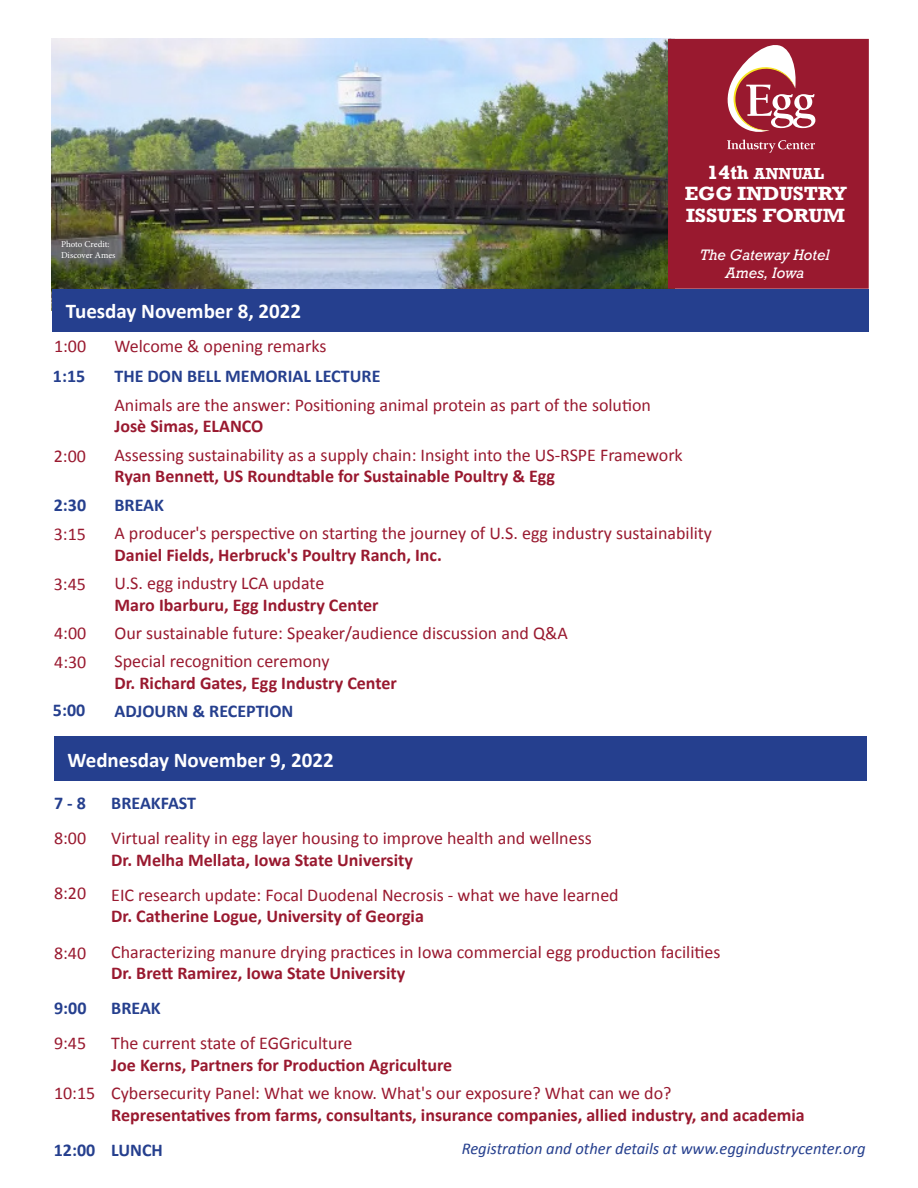
<style>
.page{position:relative;width:918px;height:1188px;background:#fff}
.page>*{position:absolute;margin:0;border:0;box-sizing:border-box;transform-origin:0 0}
.t1{font:700 21px "Calibri";color:#fff}
.t2{font:18px/21.6px "Calibri";color:#99192f}
.t3{font:700 18px/21.6px "Calibri";color:#99192f}
.t4{font:700 18px "Calibri";color:#253f8e}
.t5{font:700 18px/21.6px "Rockwell";letter-spacing:-.01em;color:#fff;scale:1.04 1}
.t6{font:italic 16.5px "Calibri";color:#253f8e}
.t7{font:700 15px "Rockwell";color:#fff}
.t8{font:italic 14.25px/18px "Rockwell";color:#fff;text-align:center}
.t9{font:9px "Minion Pro";letter-spacing:-.005em;color:#fff}
.s1{font-size:18px}
.s2{font-weight:700}
.s3{font-weight:400}
</style>
<div class="page">
<img style="left:52px;top:39px;width:616px;height:250px">
<div style="left:668px;top:39px;width:201px;height:250px;background:#99192f"></div>
<div style="left:52px;top:289px;width:817px;height:43px;background:#253f8e"></div>
<div style="left:54px;top:736px;width:813px;height:45px;background:#253f8e"></div>
<svg style="left:727px;top:45px;width:88px;height:87px"></svg>
<svg style="left:727px;top:140px;width:88px;height:13px"></svg>
<p class="t9" style="left:61px;top:238px;width:50px">Photo Credit:</p>
<p class="t9" style="left:61px;top:249px;width:56px">Discover Ames</p>
<p class="t1" style="left:66px;top:296px;width:237px">Tuesday November 8, 2022</p>
<p class="t7" style="left:707px;top:164px;width:118px"><span class="s1">14th</span> ANNUAL</p>
<p class="t5" style="left:685px;top:183px;width:157px">EGG INDUSTRY<br>ISSUES FORUM</p>
<p class="t8" style="left:700px;top:246px;width:131px">The Gateway Hotel<br>Ames, Iowa</p>
<p class="t2" style="left:54px;top:334px;width:34px">1:00</p>
<p class="t4" style="left:53px;top:364px;width:34px">1:15</p>
<p class="t2" style="left:54px;top:445px;width:34px">2:00</p>
<p class="t4" style="left:54px;top:492px;width:34px">2:30</p>
<p class="t2" style="left:54px;top:522px;width:34px">3:15</p>
<p class="t2" style="left:54px;top:573px;width:34px">3:45</p>
<p class="t2" style="left:54px;top:622px;width:34px">4:00</p>
<p class="t2" style="left:54px;top:650px;width:34px">4:30</p>
<p class="t4" style="left:53px;top:697px;width:34px">5:00</p>
<p class="t2" style="left:114px;top:334px;width:213px">Welcome &amp; opening remarks</p>
<p class="t4" style="left:114px;top:364px;width:267px">THE DON BELL MEMORIAL LECTURE</p>
<p class="t2" style="left:114px;top:394px;width:538px">Animals are the answer: Positioning animal protein as part of the solution<br><span class="s2">Josè Simas, ELANCO</span></p>
<p class="t2" style="left:114px;top:443px;width:570px">Assessing sustainability as a supply chain: Insight into the US-RSPE Framework<br><span class="s2">Ryan Bennett, US Roundtable for Sustainable Poultry &amp; Egg</span></p>
<p class="t4" style="left:114px;top:492px;width:51px">BREAK</p>
<p class="t2" style="left:114px;top:522px;width:599px">A producer's perspective on starting the journey of U.S. egg industry sustainability<br><span class="s2">Daniel Fields, Herbruck's Poultry Ranch, Inc.</span></p>
<p class="t3" style="left:114px;top:572px;width:266px"><span class="s3">U.S. egg industry LCA update<br></span>Maro Ibarburu, Egg Industry Center</p>
<p class="t2" style="left:114px;top:622px;width:455px">Our sustainable future: Speaker/audience discussion and Q&amp;A</p>
<p class="t3" style="left:114px;top:650px;width:284px"><span class="s3">Special recognition ceremony<br></span>Dr. Richard Gates, Egg Industry Center</p>
<p class="t4" style="left:114px;top:699px;width:180px">ADJOURN &amp; RECEPTION</p>
<p class="t1" style="left:68px;top:745px;width:268px">Wednesday November 9, 2022</p>
<p class="t4" style="left:54px;top:790px;width:33px">7 - 8</p>
<p class="t2" style="left:54px;top:827px;width:34px">8:00</p>
<p class="t4" style="left:111px;top:790px;width:86px">BREAKFAST</p>
<p class="t2" style="left:111px;top:827px;width:482px">Virtual reality in egg layer housing to improve health and wellness<br><span class="s2">Dr. Melha Mellata, Iowa State University</span></p>
<p class="t2" style="left:111px;top:884px;width:509px">EIC research update: Focal Duodenal Necrosis - what we have learned<br><span class="s2">Dr. Catherine Logue, University of Georgia</span></p>
<p class="t2" style="left:111px;top:940px;width:611px">Characterizing manure drying practices in Iowa commercial egg production facilities<br><span class="s2">Dr. Brett Ramirez, Iowa State University</span></p>
<p class="t4" style="left:111px;top:996px;width:51px">BREAK</p>
<p class="t3" style="left:111px;top:1032px;width:343px"><span class="s3">The current state of EGGriculture<br></span>Joe Kerns, Partners for Production Agriculture</p>
<p class="t3" style="left:111px;top:1082px;width:695px"><span class="s3">Cybersecurity Panel: What we know. What's our exposure? What can we do?<br></span>Representatives from farms, consultants, insurance companies, allied industry, and academia</p>
<p class="t4" style="left:111px;top:1137px;width:53px">LUNCH</p>
<p class="t2" style="left:54px;top:882px;width:34px">8:20</p>
<p class="t2" style="left:54px;top:942px;width:34px">8:40</p>
<p class="t4" style="left:54px;top:996px;width:34px">9:00</p>
<p class="t2" style="left:54px;top:1032px;width:34px">9:45</p>
<p class="t2" style="left:54px;top:1082px;width:43px">10:15</p>
<p class="t6" style="left:462px;top:1137px;width:406px">Registration and other details at www.eggindustrycenter.org</p>
<p class="t4" style="left:54px;top:1137px;width:43px">12:00</p>
</div>
